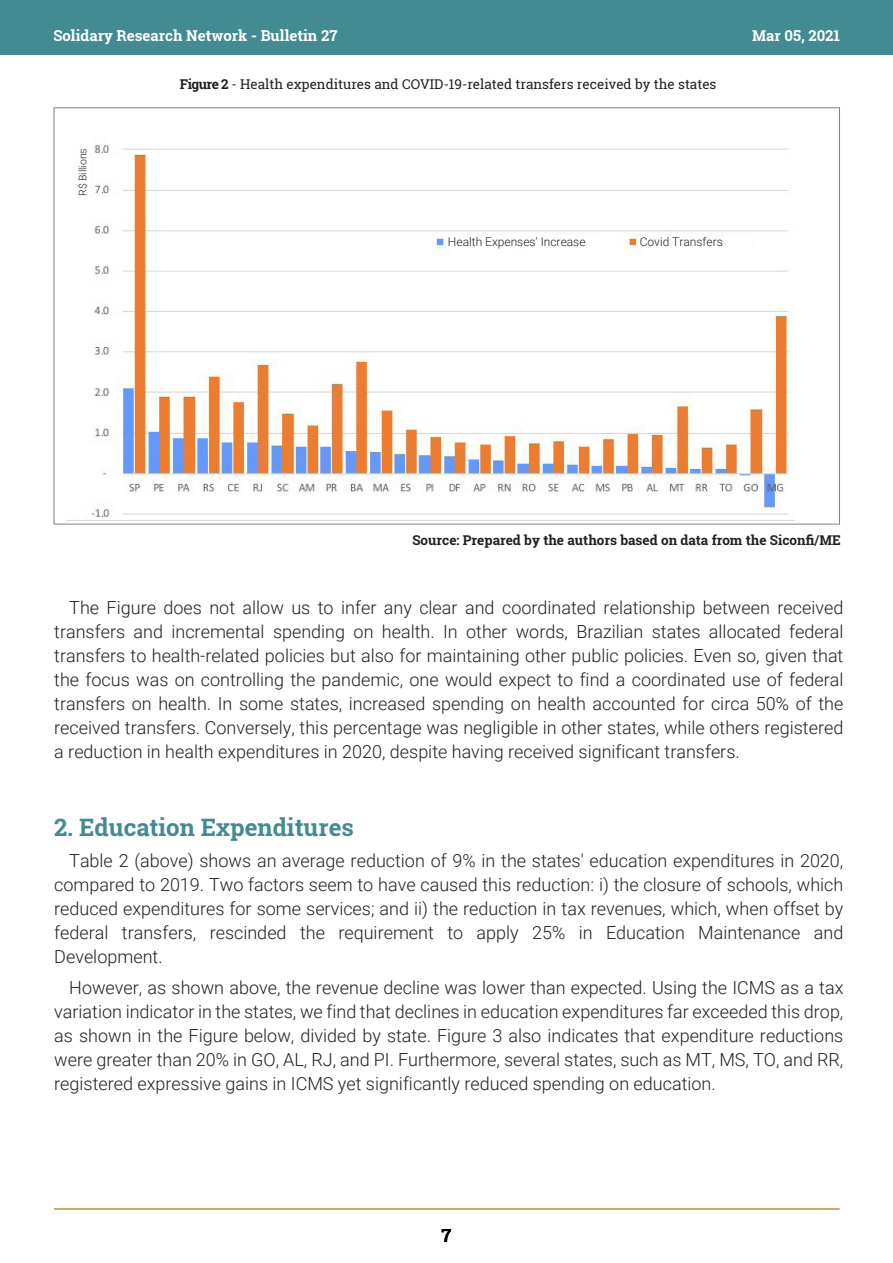
<style>
.page{position:relative;width:893px;height:1263px;background:#fff}
.page>*{position:absolute;margin:0;border:0;box-sizing:border-box;transform-origin:0 0}
.t1{font:700 24px "Roboto Slab";color:#428b92}
.t2{font:300 18px/24px "Roboto";color:#231f20;text-align:justify}
.t3{font:700 18px "Roboto Slab";color:#000}
.t4{font:700 15px "Roboto Slab";color:#fff}
.t5{font:13.5px "Roboto Slab";color:#231f20}
.t6{font:700 13.5px "Roboto Slab";color:#231f20}
.t7{font:300 12px "Roboto";color:#231f20}
.t8{font:300 10.5px "Roboto";color:#231f20}
.s1{font-weight:700}
</style>
<div class="page">
<div style="left:0;top:0;width:893px;height:54px;background:#428b92"></div>
<hr style="left:54px;top:1208px;width:785px;height:1px;background:#b89230">
<img style="left:68px;top:145px;width:727px;height:376px">
<div style="left:638px;top:236px;width:113px;height:12px;background:#fff"></div>
<div style="left:446px;top:236px;width:166px;height:12px;background:#fff"></div>
<div style="left:78px;top:145px;width:12px;height:51px;background:#fff"></div>
<p class="t4" style="left:53px;top:25px;width:286px">Solidary Research Network - Bulletin 27</p>
<p class="t8" style="left:76px;top:196px;width:49px;rotate:-90deg">R$ Billions</p>
<p class="t5" style="left:180px;top:75px;width:538px"><span class="s1">Figure 2</span> - Health expenditures and COVID-19-related transfers received by the states</p>
<p class="t7" style="left:448px;top:233px;width:139px">Health Expenses’ Increase</p>
<p class="t7" style="left:640px;top:233px;width:85px">Covid Transfers</p>
<p class="t4" style="left:752px;top:25px;width:90px">Mar 05, 2021</p>
<p class="t6" style="left:412px;top:531px;width:430px">Source: Prepared by the authors based on data from the Siconfi/ME</p>
<p class="t2" style="left:54px;top:595px;width:791px;text-indent:15px">The Figure does not allow us to infer any clear and coordinated relationship between received transfers and incremental spending on health. In other words, Brazilian states allocated federal transfers to health-related policies but also for maintaining other public policies. Even so, given that the focus was on controlling the pandemic, one would expect to find a coordinated use of federal transfers on health. In some states, increased spending on health accounted for circa 50% of the received transfers. Conversely, this percentage was negligible in other states, while others registered a reduction in health expenditures in 2020, despite having received significant transfers.</p>
<h1 class="t1" style="left:54px;top:810px;width:301px">2. Education Expenditures</h1>
<p class="t2" style="left:54px;top:848px;width:791px;text-indent:15px">Table 2 (above) shows an average reduction of 9% in the states' education expenditures in 2020, compared to 2019. Two factors seem to have caused this reduction: i) the closure of schools, which reduced expenditures for some services; and ii) the reduction in tax revenues, which, when offset by federal transfers, rescinded the requirement to apply 25% in Education Maintenance and Development.</p>
<p class="t2" style="left:54px;top:975px;width:791px;text-indent:15px">However, as shown above, the revenue decline was lower than expected. Using the ICMS as a tax variation indicator in the states, we find that declines in education expenditures far exceeded this drop, as shown in the Figure below, divided by state. Figure 3 also indicates that expenditure reductions were greater than 20% in GO, AL, RJ, and PI. Furthermore, several states, such as MT, MS, TO, and RR, registered expressive gains in ICMS yet significantly reduced spending on education.</p>
<p class="t3" style="left:442px;top:1222px;width:11px">7</p>
</div>
